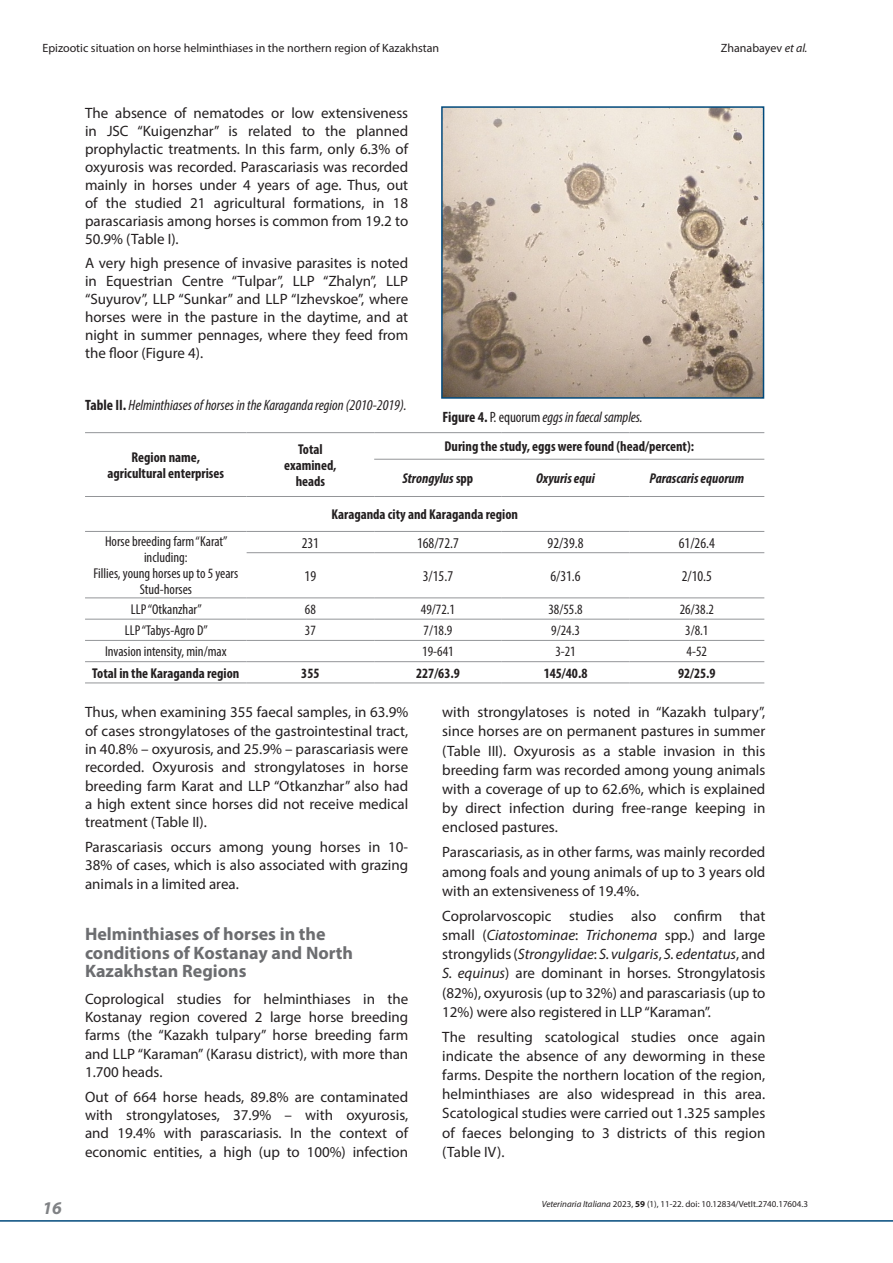
<style>
.page{position:relative;width:893px;height:1263px;background:#fff}
.page>*{position:absolute;margin:0;border:0;box-sizing:border-box;transform-origin:0 0}
.Titoli{font:700 18px/18.3px "Myriad Pro";color:#6c6d70}
.t1{font:italic 700 18px "Myriad Pro";color:#808285}
.Testo_EN{font:15px/19px "Myriad Pro";color:#231f20;text-align:justify}
.Titoli_tabelle{font:italic condensed 15px "Myriad Pro";color:#231f20}
.Testo_EN-2{font:condensed 15px "Myriad Pro";color:#231f20}
.t2{font:condensed 14.25px/15.8px "Myriad Pro";color:#231f20;text-align:center}
.t3{font:700 condensed 14.25px/15.8px "Myriad Pro";color:#231f20;text-align:center}
.t4{font:italic 700 condensed 14.25px "Myriad Pro";color:#231f20}
.t5{font:12px "Myriad Pro";color:#231f20}
.t6{font:9px "Myriad Pro";color:#231f20}
.s1{font-style:italic}
.s2{font-weight:700;font-style:normal}
.s3{font-style:normal}
.s4{font-weight:700}
</style>
<div class="page">
<hr style="left:0;top:1220px;width:893px;height:1px;background:#01497b">
<hr style="left:374px;top:459px;width:128px;height:1px;background:#939598">
<hr style="left:502px;top:459px;width:127px;height:1px;background:#939598">
<hr style="left:629px;top:459px;width:135px;height:1px;background:#939598">
<hr style="left:85px;top:432px;width:162px;height:1px;background:#939598">
<hr style="left:247px;top:432px;width:127px;height:1px;background:#939598">
<hr style="left:374px;top:432px;width:128px;height:1px;background:#939598">
<hr style="left:502px;top:432px;width:127px;height:1px;background:#939598">
<hr style="left:629px;top:432px;width:135px;height:1px;background:#939598">
<hr style="left:85px;top:640px;width:162px;height:1px;background:#939598">
<hr style="left:247px;top:640px;width:127px;height:1px;background:#939598">
<hr style="left:374px;top:640px;width:128px;height:1px;background:#939598">
<hr style="left:502px;top:640px;width:127px;height:1px;background:#939598">
<hr style="left:629px;top:640px;width:135px;height:1px;background:#939598">
<hr style="left:85px;top:496px;width:162px;height:1px;background:#939598">
<hr style="left:247px;top:496px;width:127px;height:1px;background:#939598">
<hr style="left:374px;top:496px;width:128px;height:1px;background:#939598">
<hr style="left:502px;top:496px;width:127px;height:1px;background:#939598">
<hr style="left:629px;top:496px;width:135px;height:1px;background:#939598">
<hr style="left:85px;top:531px;width:162px;height:1px;background:#939598">
<hr style="left:247px;top:531px;width:127px;height:1px;background:#939598">
<hr style="left:374px;top:531px;width:128px;height:1px;background:#939598">
<hr style="left:502px;top:531px;width:127px;height:1px;background:#939598">
<hr style="left:629px;top:531px;width:135px;height:1px;background:#939598">
<hr style="left:247px;top:552px;width:127px;height:1px;background:#939598">
<hr style="left:374px;top:552px;width:128px;height:1px;background:#939598">
<hr style="left:502px;top:552px;width:127px;height:1px;background:#939598">
<hr style="left:629px;top:552px;width:135px;height:1px;background:#939598">
<hr style="left:85px;top:598px;width:162px;height:1px;background:#939598">
<hr style="left:247px;top:598px;width:127px;height:1px;background:#939598">
<hr style="left:374px;top:598px;width:128px;height:1px;background:#939598">
<hr style="left:502px;top:598px;width:127px;height:1px;background:#939598">
<hr style="left:629px;top:598px;width:135px;height:1px;background:#939598">
<hr style="left:85px;top:619px;width:162px;height:1px;background:#939598">
<hr style="left:247px;top:619px;width:127px;height:1px;background:#939598">
<hr style="left:374px;top:619px;width:128px;height:1px;background:#939598">
<hr style="left:502px;top:619px;width:127px;height:1px;background:#939598">
<hr style="left:629px;top:619px;width:135px;height:1px;background:#939598">
<hr style="left:85px;top:661px;width:162px;height:1px;background:#939598">
<hr style="left:247px;top:661px;width:127px;height:1px;background:#939598">
<hr style="left:374px;top:661px;width:128px;height:1px;background:#939598">
<hr style="left:502px;top:661px;width:127px;height:1px;background:#939598">
<hr style="left:629px;top:661px;width:135px;height:1px;background:#939598">
<hr style="left:85px;top:682px;width:162px;height:1px;background:#939598">
<hr style="left:247px;top:682px;width:127px;height:1px;background:#939598">
<hr style="left:374px;top:682px;width:128px;height:1px;background:#939598">
<hr style="left:502px;top:682px;width:127px;height:1px;background:#939598">
<hr style="left:629px;top:682px;width:135px;height:1px;background:#939598">
<img style="left:444px;top:109px;width:317px;height:287px">
<div style="left:441px;top:106px;width:323px;height:293px;border:2px solid #01497b"></div>
<p class="t5" style="left:43px;top:40px;width:398px">Epizootic situation on horse helminthiases in the northern region of Kazakhstan</p>
<p class="t5" style="left:721px;top:40px;width:88px">Zhanabayev <span class="s1">et al.</span></p>
<p class="Testo_EN" style="left:85px;top:103px;width:325px;line-height:18px">The absence of nematodes or low extensiveness in JSC “Kuigenzhar” is related to the planned prophylactic treatments. In this farm, only 6.3% of oxyurosis was recorded. Parascariasis was recorded mainly in horses under 4 years of age. Thus, out of the studied 21 agricultural formations, in 18 parascariasis among horses is common from 19.2 to 50.9% (Table I).</p>
<p class="Testo_EN" style="left:85px;top:254px;width:325px;line-height:18px">A very high presence of invasive parasites is noted in Equestrian Centre “Tulpar”, LLP “Zhalyn”, LLP “Suyurov”, LLP “Sunkar” and LLP “Izhevskoe”, where horses were in the pasture in the daytime, and at night in summer pennages, where they feed from the floor (Figure 4).</p>
<p class="Titoli_tabelle" style="left:85px;top:396px;width:323px"><span class="s2">Table II.</span> Helminthiases of horses in the Karaganda region (2010-2019).</p>
<p class="t3" style="left:108px;top:449px;width:118px">Region name, agricultural enterprises</p>
<p class="Titoli_tabelle" style="left:443px;top:408px;width:202px"><span class="s2">Figure 4.</span> <span class="s3">P. equorum</span> eggs in faecal samples.</p>
<p class="t3" style="left:444px;top:438px;width:251px">During the study, eggs were found (head/percent):</p>
<p class="t4" style="left:403px;top:470px;width:72px">Strongylus <span class="s3">spp</span></p>
<p class="t4" style="left:536px;top:470px;width:60px">Oxyuris equi</p>
<p class="t4" style="left:650px;top:470px;width:96px">Parascaris equorum</p>
<p class="t3" style="left:331px;top:506px;width:188px">Karaganda city and Karaganda region</p>
<p class="t3" style="left:298px;top:441px;width:26px">Total</p>
<p class="t3" style="left:284px;top:457px;width:54px">examined,</p>
<p class="t3" style="left:296px;top:473px;width:31px">heads</p>
<p class="t2" style="left:105px;top:534px;width:124px">Horse breeding farm “Karat” including:</p>
<p class="t2" style="left:93px;top:565px;width:146px">Fillies, young horses up to 5 years<br>Stud-horses</p>
<p class="Testo_EN-2" style="left:302px;top:534px;width:19px">231</p>
<p class="Testo_EN-2" style="left:417px;top:534px;width:43px">168/72.7</p>
<p class="Testo_EN-2" style="left:548px;top:534px;width:37px">92/39.8</p>
<p class="Testo_EN-2" style="left:679px;top:534px;width:37px">61/26.4</p>
<p class="Testo_EN-2" style="left:305px;top:567px;width:13px">19</p>
<p class="Testo_EN-2" style="left:423px;top:567px;width:32px">3/15.7</p>
<p class="Testo_EN-2" style="left:550px;top:567px;width:32px">6/31.6</p>
<p class="Testo_EN-2" style="left:682px;top:567px;width:32px">2/10.5</p>
<p class="t2" style="left:131px;top:601px;width:72px">LLP “Otkanzhar”</p>
<p class="t2" style="left:305px;top:601px;width:12px">68</p>
<p class="t2" style="left:421px;top:601px;width:36px">49/72.1</p>
<p class="t2" style="left:548px;top:601px;width:36px">38/55.8</p>
<p class="t2" style="left:680px;top:601px;width:36px">26/38.2</p>
<p class="t2" style="left:125px;top:622px;width:84px">LLP “Tabys-Agro D”</p>
<p class="t2" style="left:305px;top:622px;width:12px">37</p>
<p class="t2" style="left:424px;top:622px;width:30px">7/18.9</p>
<p class="t2" style="left:551px;top:622px;width:30px">9/24.3</p>
<p class="t2" style="left:685px;top:622px;width:25px">3/8.1</p>
<p class="t2" style="left:105px;top:644px;width:123px">Invasion intensity, min/max</p>
<p class="t2" style="left:422px;top:644px;width:33px">19-641</p>
<p class="t2" style="left:555px;top:644px;width:22px">3-21</p>
<p class="t2" style="left:687px;top:644px;width:22px">4-52</p>
<p class="t3" style="left:92px;top:665px;width:149px">Total in the Karaganda region</p>
<p class="t3" style="left:301px;top:665px;width:20px">355</p>
<p class="t3" style="left:416px;top:665px;width:45px">227/63.9</p>
<p class="t3" style="left:544px;top:665px;width:45px">145/40.8</p>
<p class="t3" style="left:678px;top:665px;width:39px">92/25.9</p>
<p class="Testo_EN" style="left:85px;top:703px;width:325px;line-height:18.3px">Thus, when examining 355 faecal samples, in 63.9% of cases strongylatoses of the gastrointestinal tract, in 40.8% – oxyurosis, and 25.9% – parascariasis were recorded. Oxyurosis and strongylatoses in horse breeding farm Karat and LLP “Otkanzhar” also had a high extent since horses did not receive medical treatment (Table II).</p>
<p class="Testo_EN" style="left:85px;top:838px;width:325px;line-height:18.3px">Parascariasis occurs among young horses in 10- 38% of cases, which is also associated with grazing animals in a limited area.</p>
<p class="Titoli" style="left:85px;top:924px;width:270px">Helminthiases of horses in the conditions of Kostanay and North<br>Kazakhstan Regions</p>
<p class="Testo_EN" style="left:85px;top:989px;width:325px;line-height:18.3px">Coprological studies for helminthiases in the Kostanay region covered 2 large horse breeding farms (the “Kazakh tulpary” horse breeding farm and LLP “Karaman” (Karasu district), with more than 1.700 heads.</p>
<p class="Testo_EN" style="left:85px;top:1087px;width:325px;line-height:18.3px">Out of 664 horse heads, 89.8% are contaminated with strongylatoses, 37.9% – with oxyurosis, and 19.4% with parascariasis. In the context of economic entities, a high (up to 100%) infection</p>
<p class="Testo_EN" style="left:442px;top:702px;width:325px">with strongylatoses is noted in “Kazakh tulpary”, since horses are on permanent pastures in summer (Table III). Oxyurosis as a stable invasion in this breeding farm was recorded among young animals with a coverage of up to 62.6%, which is explained by direct infection during free-range keeping in enclosed pastures.</p>
<p class="Testo_EN" style="left:442px;top:843px;width:325px">Parascariasis, as in other farms, was mainly recorded among foals and young animals of up to 3 years old with an extensiveness of 19.4%.</p>
<p class="Testo_EN" style="left:442px;top:906px;width:325px">Coprolarvoscopic studies also confirm that small (<span class="s1">Ciatostominae</span>: <span class="s1">Trichonema</span> spp.) and large strongylids (<span class="s1">Strongylidae</span>: <span class="s1">S. vulgaris</span>, <span class="s1">S. edentatus</span>, and <span class="s1">S. equinus</span>) are dominant in horses. Strongylatosis (82%), oxyurosis (up to 32%) and parascariasis (up to 12%) were also registered in LLP “Karaman”.</p>
<p class="Testo_EN" style="left:442px;top:1027px;width:325px">The resulting scatological studies once again indicate the absence of any deworming in these farms. Despite the northern location of the region, helminthiases are also widespread in this area.<br>Scatological studies were carried out 1.325 samples of faeces belonging to 3 districts of this region (Table IV).</p>
<p class="t1" style="left:43px;top:1196px;width:21px">16</p>
<p class="t6" style="left:542px;top:1198px;width:268px"><span class="s1">Veterinaria Italiana</span> 2023, <span class="s4">59</span> (1), 11-22. doi: 10.12834/VetIt.2740.17604.3</p>
</div>
